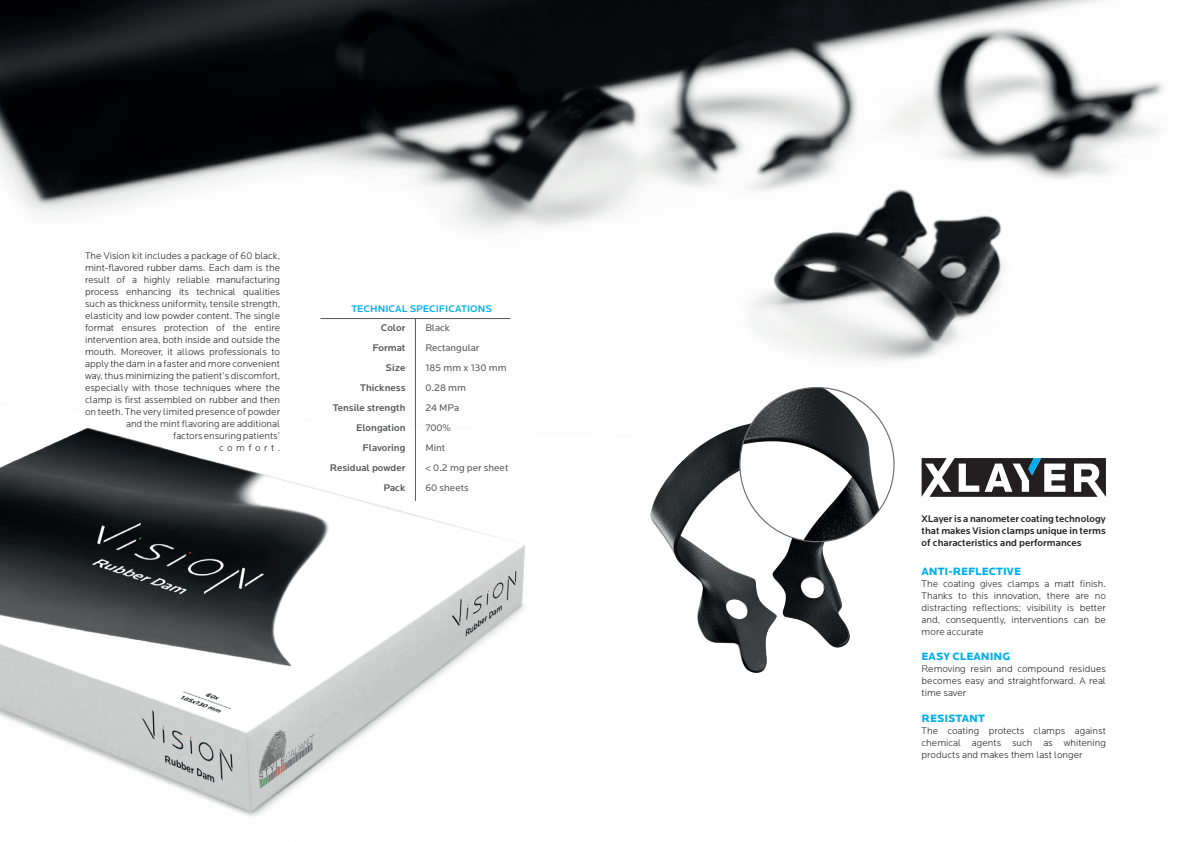
<style>
.page{position:relative;width:1191px;height:842px;background:#fff}
.page>*{position:absolute;margin:0;border:0;box-sizing:border-box;transform-origin:0 0}
.t1{font:900 11px "Locator";color:#00aeef}
.t2{font:300 10px/12px "Locator";color:#231f20;text-align:justify}
.t3{font:500 10px/12px "Locator";color:#231f20;text-align:justify}
.t4{font:500 10px/20px "Locator";color:#57585a;text-align:right}
.t5{font:10px/20px "Locator";color:#57585a}
.t6{font:500 10px "Locator";color:#00aeef}
</style>
<div class="page">
<img style="left:0;top:0;width:1163px;height:387px">
<img style="left:0;top:387px;width:525px;height:430px">
<img style="left:587px;top:338px;width:363px;height:335px">
<img style="left:740px;top:388px;width:154px;height:154px;border-radius:77px">
<hr style="left:320px;top:318px;width:190px;height:1px;background:#57585a">
<hr style="left:415px;top:318px;width:1px;height:183px;background:#57585a">
<svg style="left:921px;top:458px;width:185px;height:39px"></svg>
<p class="t2" style="left:85px;top:250px;width:197px;text-align:right">The Vision kit includes a package of 60 black, mint-flavored rubber dams. Each dam is the result of a highly reliable manufacturing process enhancing its technical qualities such as thickness uniformity, tensile strength, elasticity and low powder content. The single format ensures protection of the entire intervention area, both inside and outside the mouth. Moreover, it allows professionals to apply the dam in a faster and more convenient way, thus minimizing the patient’s discomfort, especially with those techniques where the clamp is first assembled on rubber and then on teeth. The very limited presence of powder and the mint flavoring are additional<br>factors ensuring patients’<br>comfort.</p>
<p class="t6" style="left:351px;top:303px;width:142px">TECHNICAL SPECIFICATIONS</p>
<p class="t4" style="left:330px;top:318px;width:77px">Color<br>Format<br>Size<br>Thickness<br>Tensile strength<br>Elongation<br>Flavoring<br>Residual powder<br>Pack</p>
<p class="t5" style="left:425px;top:318px;width:84px">Black<br>Rectangular<br>185 mm x 130 mm<br>0.28 mm<br>24 MPa<br>700%<br>Mint<br>&lt; 0.2 mg per sheet<br>60 sheets</p>
<p class="t3" style="left:921px;top:513px;width:186px">XLayer is a nanometer coating technology that makes Vision clamps unique in terms of characteristics and performances</p>
<p class="t1" style="left:921px;top:565px;width:101px">ANTI-REFLECTIVE</p>
<p class="t2" style="left:921px;top:578px;width:186px">The coating gives clamps a matt finish.<br>Thanks to this innovation, there are no distracting reflections; visibility is better and, consequently, interventions can be more accurate</p>
<p class="t1" style="left:921px;top:650px;width:90px">EASY CLEANING</p>
<p class="t2" style="left:921px;top:663px;width:186px">Removing resin and compound residues becomes easy and straightforward. A real time saver</p>
<p class="t1" style="left:921px;top:711px;width:65px">RESISTANT</p>
<p class="t2" style="left:921px;top:725px;width:186px">The coating protects clamps against chemical agents such as whitening products and makes them last longer</p>
</div>
